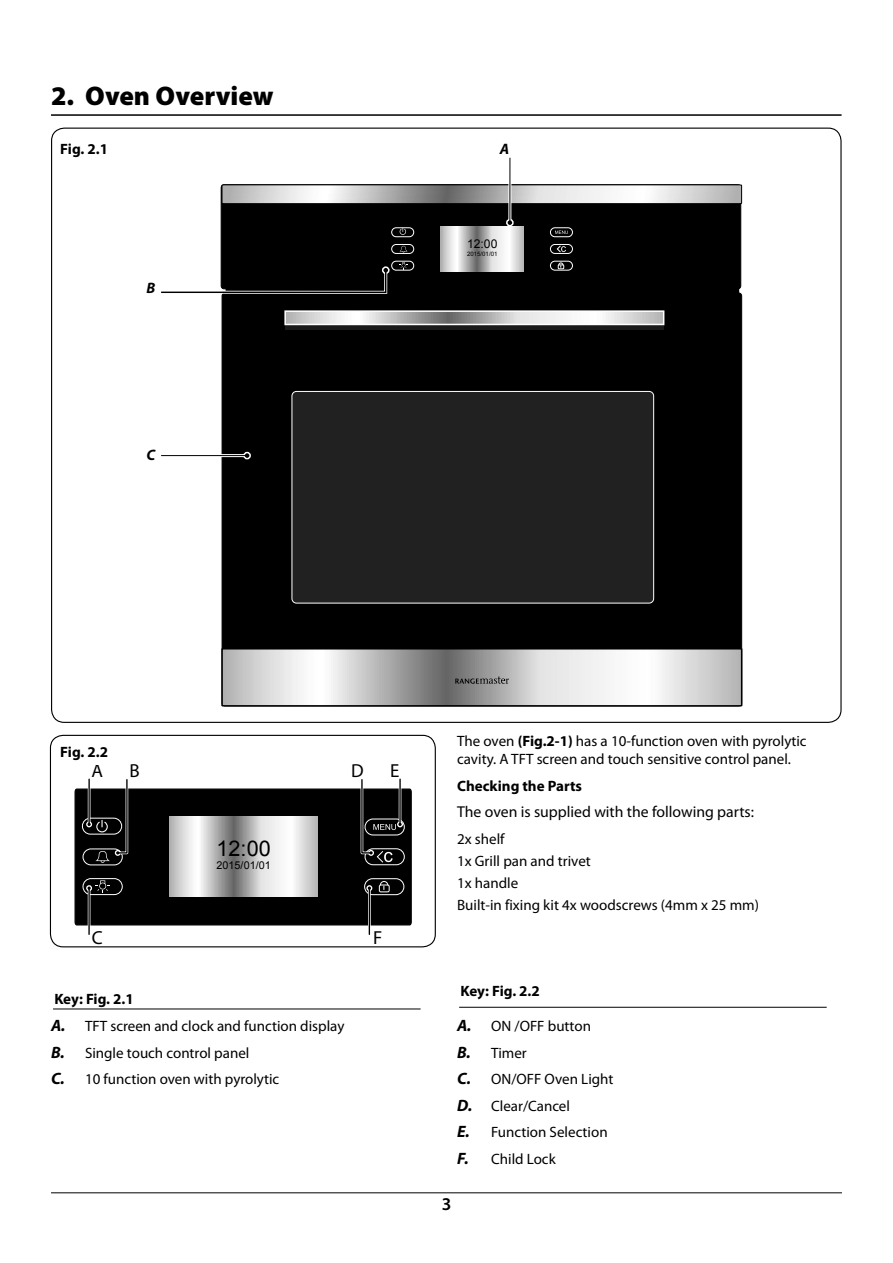
<style>
.page{position:relative;width:893px;height:1263px;background:#fff}
.page>*{position:absolute;margin:0;border:0;box-sizing:border-box;transform-origin:0 0}
.t1{font:900 27px "Myriad Pro";color:#000}
.t2{font:21.6px "Arial";color:#000}
.t3{font:18.9px "Myriad Pro";color:#000}
.t4{font:600 18px "Myriad Pro";color:#000}
.t5{font:15.75px "Myriad Pro";color:#000}
.t6{font:italic 700 15.15px "Myriad Pro";color:#000}
.t7{font:15px/26.5px "Myriad Pro";color:#000}
.t8{font:700 15px "Myriad Pro";color:#000}
.t9{font:12.15px "Arial";color:#000}
.t10{font:10.8px "Arial";color:#000}
.t11{font:6px "Arial";color:#000}
.s1{font-weight:700;font-style:italic;font-size:16.5px}
.s2{font-weight:700}
</style>
<div class="page">
<hr style="left:51px;top:1192px;width:791px;height:1px;background:#000">
<div style="left:75px;top:788px;width:336px;height:138px;background:#000"></div>
<svg style="left:170px;top:816px;width:148px;height:81px"></svg>
<div style="left:82px;top:818px;width:40px;height:16px;border:1px solid #fff;border-radius:8px"></div>
<div style="left:83px;top:848px;width:40px;height:17px;border:1px solid #fff;border-radius:8px"></div>
<div style="left:83px;top:878px;width:40px;height:17px;border:1px solid #fff;border-radius:8px"></div>
<div style="left:365px;top:819px;width:40px;height:16px;border:1px solid #fff;border-radius:8px"></div>
<div style="left:364px;top:878px;width:40px;height:17px;border:1px solid #fff;border-radius:8px"></div>
<div style="left:379px;top:885px;width:10px;height:7px;border:1px solid #fff;border-radius:2px"></div>
<svg style="left:380px;top:881px;width:8px;height:9px"></svg>
<div style="left:365px;top:848px;width:40px;height:17px;border:1px solid #fff;border-radius:8px"></div>
<hr style="left:88px;top:888px;width:2px;height:46px;background:#000">
<svg style="left:86px;top:880px;width:24px;height:13px"></svg>
<hr style="left:368px;top:888px;width:3px;height:46px;background:#fff">
<hr style="left:369px;top:888px;width:1px;height:46px;background:#000">
<svg style="left:366px;top:885px;width:6px;height:6px"></svg>
<svg style="left:86px;top:778px;width:44px;height:85px;background:#363636"></svg>
<svg style="left:359px;top:778px;width:44px;height:85px;background:#393939"></svg>
<div style="left:50px;top:735px;width:386px;height:212px;border:1px solid #000;border-radius:13px"></div>
<div style="left:226px;top:269px;width:513px;height:37px;background:#000"></div>
<div style="left:221px;top:185px;width:520px;height:104px;background:#000;border-radius:3px"></div>
<div style="left:222px;top:293px;width:520px;height:413px;background:#000;border-radius:3px"></div>
<svg style="left:221px;top:184px;width:521px;height:20px;background:#b4b4b4"></svg>
<div style="left:292px;top:391px;width:362px;height:212px;background:#212121;border-radius:5px"></div>
<div style="left:292px;top:391px;width:362px;height:212px;border:1px solid #fff;border-radius:5px"></div>
<svg style="left:221px;top:647px;width:522px;height:60px;background:#bbb"></svg>
<svg style="left:285px;top:325px;width:379px;height:5px;background:#242424"></svg>
<svg style="left:287px;top:313px;width:374px;height:9px;background:#cbcbcb"></svg>
<div style="left:284px;top:310px;width:380px;height:15px;border:2px solid #fff"></div>
<svg style="left:441px;top:226px;width:83px;height:46px;background:#cbcbcb"></svg>
<svg style="left:400px;top:230px;width:6px;height:5px"></svg>
<div style="left:391px;top:228px;width:23px;height:9px;border:1px solid #fff;border-radius:4px"></div>
<div style="left:391px;top:244px;width:23px;height:10px;border:1px solid #fff;border-radius:4px"></div>
<svg style="left:399px;top:246px;width:9px;height:6px"></svg>
<div style="left:391px;top:261px;width:23px;height:9px;border:1px solid #fff;border-radius:4px"></div>
<svg style="left:400px;top:262px;width:7px;height:7px"></svg>
<div style="left:550px;top:228px;width:23px;height:9px;border:1px solid #fff;border-radius:4px"></div>
<svg style="left:555px;top:231px;width:13px;height:3px"></svg>
<div style="left:550px;top:261px;width:23px;height:9px;border:1px solid #fff;border-radius:4px"></div>
<svg style="left:558px;top:263px;width:6px;height:6px"></svg>
<div style="left:550px;top:244px;width:23px;height:10px;border:1px solid #fff;border-radius:4px"></div>
<svg style="left:557px;top:245px;width:9px;height:8px"></svg>
<hr style="left:161px;top:454px;width:86px;height:3px;background:#fff">
<div style="left:243px;top:452px;width:8px;height:7px;border:3px solid #fff;border-radius:50%"></div>
<hr style="left:161px;top:455px;width:86px;height:1px;background:#000">
<svg style="left:245px;top:453px;width:4px;height:5px"></svg>
<hr style="left:508px;top:158px;width:3px;height:65px;background:#fff">
<div style="left:506px;top:219px;width:8px;height:8px;border:3px solid #fff;border-radius:50%"></div>
<hr style="left:509px;top:158px;width:1px;height:65px;background:#000">
<svg style="left:507px;top:220px;width:5px;height:5px"></svg>
<div style="left:382px;top:266px;width:8px;height:8px;border:3px solid #fff;border-radius:50%"></div>
<svg style="left:161px;top:268px;width:228px;height:27px"></svg>
<hr style="left:53px;top:1009px;width:368px;height:1px;background:#000">
<hr style="left:459px;top:1007px;width:368px;height:1px;background:#000">
<hr style="left:51px;top:114px;width:791px;height:2px;background:#000">
<h1 class="t1" style="left:51px;top:81px;width:224px">2. Oven Overview</h1>
<p class="t8" style="left:60px;top:140px;width:49px">Fig. 2.1</p>
<p class="t6" style="left:146px;top:278px;width:10px">B</p>
<p class="t6" style="left:146px;top:445px;width:10px">C</p>
<p class="t6" style="left:500px;top:139px;width:11px">A</p>
<p class="t9" style="left:467px;top:236px;width:32px">12:00</p>
<p class="t11" style="left:467px;top:250px;width:32px">2015/01/01</p>
<p class="t8" style="left:60px;top:742px;width:49px">Fig. 2.2</p>
<p class="t3" style="left:92px;top:759px;width:13px">A</p>
<p class="t3" style="left:130px;top:759px;width:12px">B</p>
<p class="t3" style="left:351px;top:759px;width:14px">D</p>
<p class="t3" style="left:390px;top:759px;width:11px">E</p>
<h2 class="t2" style="left:217px;top:834px;width:56px">12:00</h2>
<p class="t10" style="left:217px;top:858px;width:56px">2015/01/01</p>
<p class="t3" style="left:92px;top:925px;width:12px">C</p>
<p class="t3" style="left:373px;top:925px;width:11px">F</p>
<p class="t8" style="left:54px;top:989px;width:81px">Key: Fig. 2.1</p>
<p class="t7" style="left:51px;top:1012px;width:295px"><span class="s1">A.</span> TFT screen and clock and function display<br><span class="s1">B.</span> Single touch control panel<br><span class="s1">C.</span> 10 function oven with pyrolytic</p>
<p class="t7" style="left:457px;top:732px;width:351px;line-height:18px">The oven <span class="s2">(Fig.2-1)</span> has a 10-function oven with pyrolytic cavity. A TFT screen and touch sensitive control panel.</p>
<p class="t8" style="left:457px;top:776px;width:126px">Checking the Parts</p>
<p class="t5" style="left:457px;top:802px;width:298px">The oven is supplied with the following parts:</p>
<p class="t7" style="left:457px;top:827px;width:303px;line-height:22.2px">2x shelf<br>1x Grill pan and trivet<br>1x handle<br>Built-in fixing kit 4x woodscrews (4mm x 25 mm)</p>
<p class="t8" style="left:460px;top:981px;width:81px">Key: Fig. 2.2</p>
<p class="t7" style="left:457px;top:1013px;width:158px"><span class="s1">A.</span> ON /OFF button<br><span class="s1">B.</span> Timer<br><span class="s1">C.</span> ON/OFF Oven Light<br><span class="s1">D.</span> Clear/Cancel<br><span class="s1">E.</span> Function Selection<br><span class="s1">F.</span> Child Lock</p>
<p class="t4" style="left:442px;top:1193px;width:11px">3</p>
</div>
